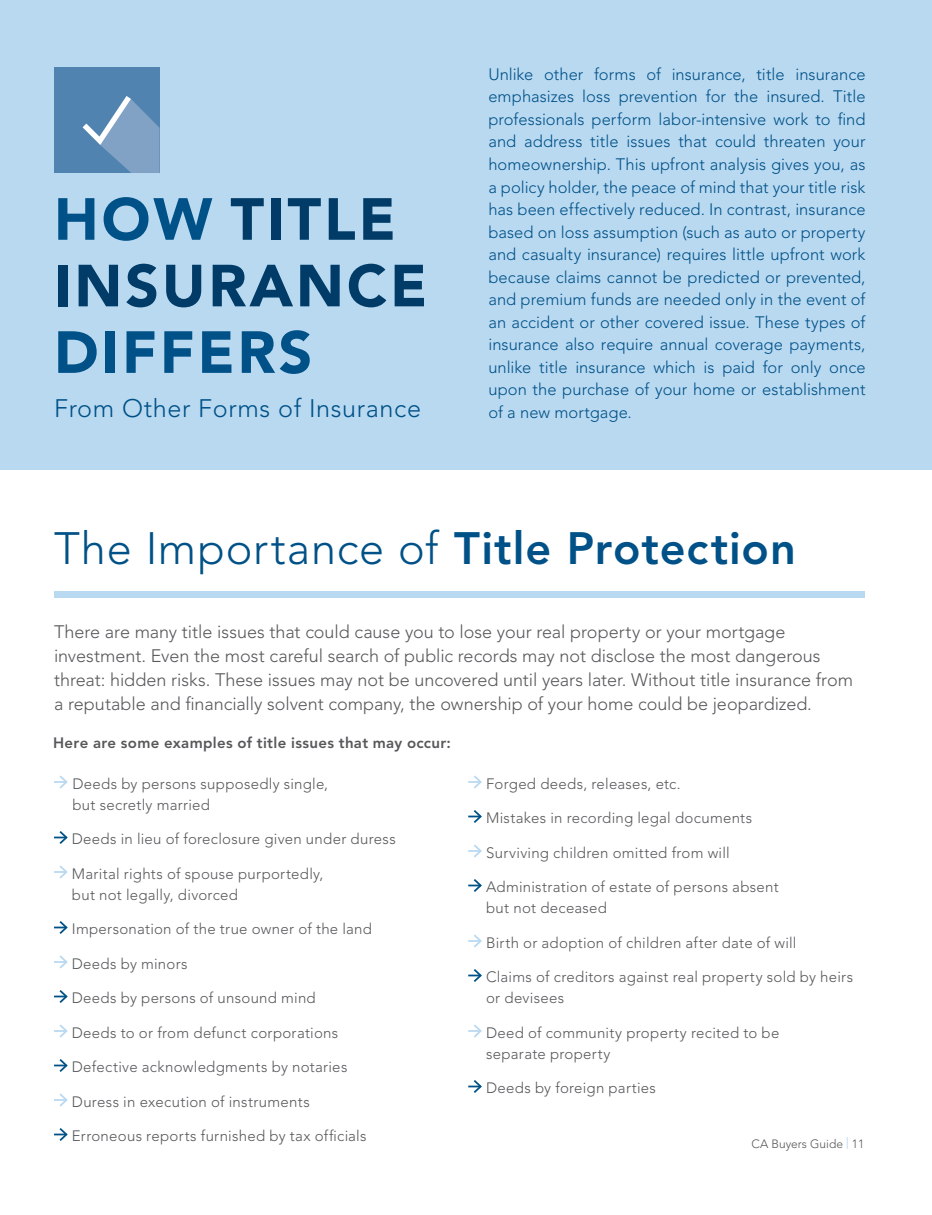
<style>
.page{position:relative;width:932px;height:1215px;background:#fff}
.page>*{position:absolute;margin:0;border:0;box-sizing:border-box;transform-origin:0 0}
.t1{font:900 58.8px "Avenir LT Std";letter-spacing:.05em;color:#003c67}
.t2{font:900 58.8px "Avenir LT Std";letter-spacing:.05em;color:#005187}
.t3{font:300 45px "Avenir LT Std";letter-spacing:.015em;color:#005187}
.t4{font:300 25.2px "Avenir LT Std";letter-spacing:.025em;color:#005187}
.t5{font:300 18px/24px "Avenir LT Std";color:#57585a}
.t6{font:300 16.5px/22.5px "Avenir LT Std";color:#005187;text-align:justify}
.t7{font:300 15px/21px "Avenir LT Std";letter-spacing:.02em;color:#57585a}
.t8{font:800 15px "Avenir LT Std";letter-spacing:.02em;color:#57585a}
.t9{font:300 12px "Avenir LT Std";color:#57585a}
.s1{color:#005187}
.s2{font-weight:800}
.s3{font-weight:400;color:#b9d9f1}
</style>
<div class="page">
<div style="left:0;top:0;width:932px;height:469px;background:#b9d9f1"></div>
<div style="left:54px;top:68px;width:106px;height:105px;background:#5083af"></div>
<svg style="left:83px;top:96px;width:77px;height:77px"></svg>
<svg style="left:54px;top:775px;width:14px;height:14px"></svg>
<svg style="left:54px;top:831px;width:14px;height:13px"></svg>
<svg style="left:54px;top:865px;width:14px;height:14px"></svg>
<svg style="left:54px;top:921px;width:14px;height:13px"></svg>
<svg style="left:54px;top:955px;width:14px;height:14px"></svg>
<svg style="left:54px;top:990px;width:14px;height:13px"></svg>
<svg style="left:54px;top:1024px;width:14px;height:14px"></svg>
<svg style="left:54px;top:1059px;width:14px;height:13px"></svg>
<svg style="left:54px;top:1093px;width:14px;height:14px"></svg>
<svg style="left:54px;top:1128px;width:14px;height:13px"></svg>
<svg style="left:468px;top:775px;width:14px;height:14px"></svg>
<svg style="left:468px;top:810px;width:14px;height:13px"></svg>
<svg style="left:468px;top:844px;width:14px;height:14px"></svg>
<svg style="left:468px;top:879px;width:14px;height:13px"></svg>
<svg style="left:468px;top:934px;width:14px;height:14px"></svg>
<svg style="left:468px;top:969px;width:14px;height:13px"></svg>
<svg style="left:468px;top:1024px;width:14px;height:14px"></svg>
<svg style="left:468px;top:1080px;width:14px;height:13px"></svg>
<div style="left:54px;top:591px;width:810px;height:7px;background:#b9d9f1"></div>
<p class="t6" style="left:488px;top:63px;width:378px">Unlike other forms of insurance, title insurance emphasizes loss prevention for the insured. Title professionals perform labor-intensive work to find and address title issues that could threaten your homeownership. This upfront analysis gives you, as a policy holder, the peace of mind that your title risk has been effectively reduced. In contrast, insurance based on loss assumption (such as auto or property and casualty insurance) requires little upfront work because claims cannot be predicted or prevented, and premium funds are needed only in the event of an accident or other covered issue. These types of insurance also require annual coverage payments, unlike title insurance which is paid for only once upon the purchase of your home or establishment</p>
<h1 class="t1" style="left:54px;top:184px;width:343px"><span class="s1">HOW</span> TITLE</h1>
<h1 class="t1" style="left:54px;top:250px;width:374px">INSURANCE</h1>
<h1 class="t2" style="left:54px;top:317px;width:260px">DIFFERS</h1>
<h3 class="t4" style="left:54px;top:394px;width:368px">From Other Forms of Insurance</h3>
<p class="t6" style="left:488px;top:401px;width:145px">of a new mortgage.</p>
<h2 class="t3" style="left:54px;top:522px;width:743px">The Importance of <span class="s2">Title Protection</span></h2>
<p class="t5" style="left:54px;top:620px;width:800px">There are many title issues that could cause you to lose your real property or your mortgage investment. Even the most careful search of public records may not disclose the most dangerous threat: hidden risks. These issues may not be uncovered until years later. Without title insurance from a reputable and financially solvent company, the ownership of your home could be jeopardized.</p>
<p class="t8" style="left:53px;top:734px;width:399px">Here are some examples of title issues that may occur:</p>
<p class="t7" style="left:72px;top:773px;width:257px">Deeds by persons supposedly single, but secretly married</p>
<p class="t7" style="left:72px;top:828px;width:325px">Deeds in lieu of foreclosure given under duress</p>
<p class="t7" style="left:72px;top:863px;width:253px">Marital rights of spouse purportedly, but not legally, divorced</p>
<p class="t7" style="left:72px;top:918px;width:301px">Impersonation of the true owner of the land</p>
<p class="t7" style="left:72px;top:953px;width:117px">Deeds by minors</p>
<p class="t7" style="left:72px;top:987px;width:245px">Deeds by persons of unsound mind</p>
<p class="t7" style="left:72px;top:1022px;width:268px">Deeds to or from defunct corporations</p>
<p class="t7" style="left:72px;top:1056px;width:277px">Defective acknowledgments by notaries</p>
<p class="t7" style="left:72px;top:1091px;width:239px">Duress in execution of instruments</p>
<p class="t7" style="left:72px;top:1125px;width:296px">Erroneous reports furnished by tax officials</p>
<p class="t7" style="left:486px;top:773px;width:196px">Forged deeds, releases, etc.</p>
<p class="t7" style="left:486px;top:807px;width:267px">Mistakes in recording legal documents</p>
<p class="t7" style="left:486px;top:842px;width:245px">Surviving children omitted from will</p>
<p class="t7" style="left:486px;top:876px;width:294px">Administration of estate of persons absent but not deceased</p>
<p class="t7" style="left:486px;top:932px;width:312px">Birth or adoption of children after date of will</p>
<p class="t7" style="left:486px;top:966px;width:368px">Claims of creditors against real property sold by heirs or devisees</p>
<p class="t7" style="left:486px;top:1022px;width:295px">Deed of community property recited to be separate property</p>
<p class="t7" style="left:486px;top:1077px;width:171px">Deeds by foreign parties</p>
<p class="t9" style="left:751px;top:1136px;width:114px">CA Buyers Guide <span class="s3">|</span> 11</p>
</div>
